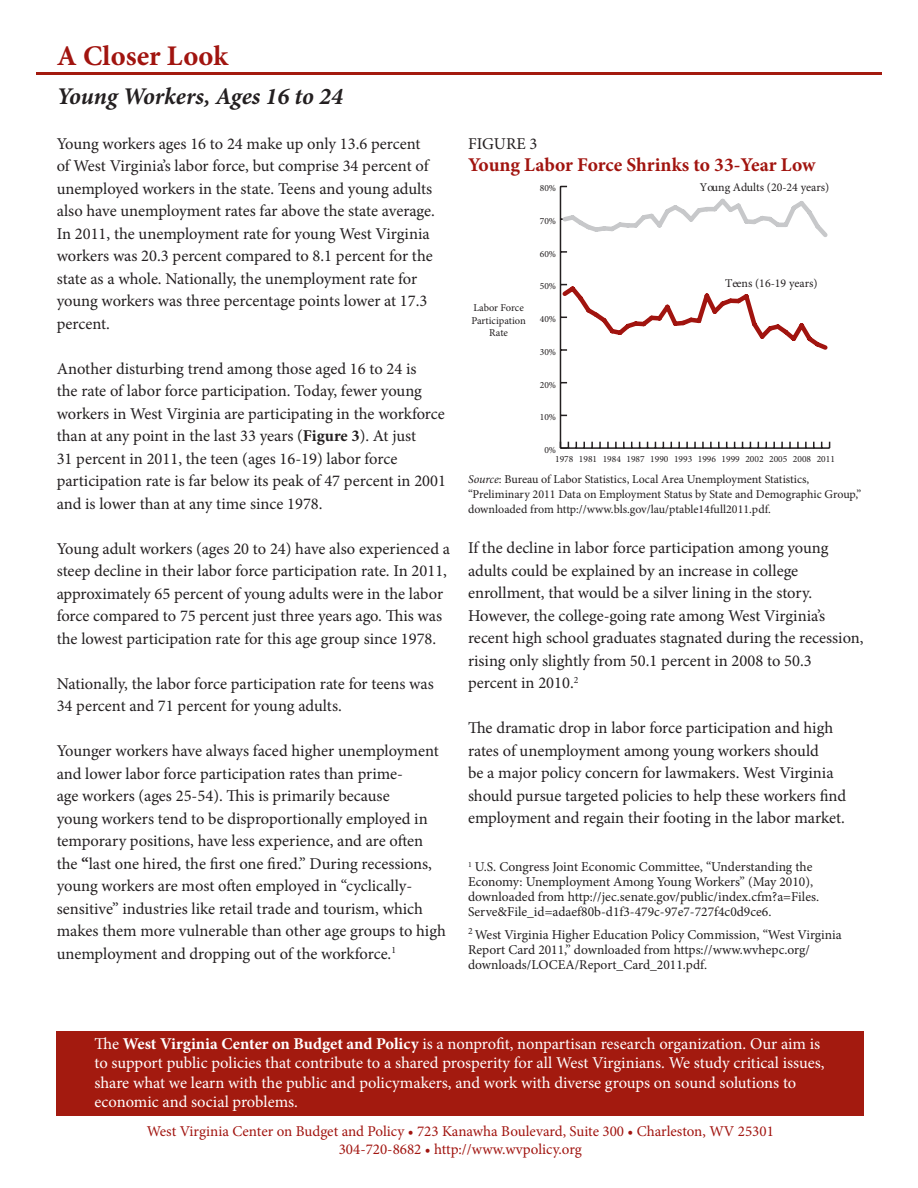
<style>
.page{position:relative;width:918px;height:1188px;background:#fff}
.page>*{position:absolute;margin:0;border:0;box-sizing:border-box;transform-origin:0 0}
.t1{font:700 28.5px "Minion Pro";letter-spacing:.01em;color:#a1140f}
.t2{font:italic 700 24px "Minion Pro";letter-spacing:-.005em;color:#231f20}
.t3{font:700 19.5px "Minion Pro";letter-spacing:-.005em;color:#a1140f}
.t4{font:16.5px/22.5px "Minion Pro";letter-spacing:-.005em;color:#231f20}
.t5{font:16.5px/19.5px "Minion Pro";letter-spacing:-.005em;color:#fff}
.t6{font:15px "Minion Pro";color:#a1140f}
.t7{font:13.5px/15px "Minion Pro";color:#231f20}
.t8{font:12px/15px "Minion Pro";color:#231f20}
.t9{font:11.85px "Minion Pro";color:#231f20}
.t10{font:10.5px/12.6px "Minion Pro";letter-spacing:-.005em;color:#231f20;text-align:center}
.t11{font:9.45px "Minion Pro";color:#231f20}
.s1{font-weight:700}
.s2{font-style:italic}
</style>
<div class="page">
<hr style="left:36px;top:72px;width:846px;height:3px;background:#a31a0f">
<div style="left:57px;top:1031px;width:807px;height:85px;background:#a31a0f"></div>
<hr style="left:560px;top:447px;width:270px;height:2px;background:#231f20">
<hr style="left:560px;top:186px;width:1px;height:262px;background:#231f20">
<svg style="left:560px;top:442px;width:9px;height:7px"></svg>
<svg style="left:561px;top:251px;width:6px;height:2px"></svg>
<svg style="left:559px;top:195px;width:269px;height:46px"></svg>
<svg style="left:559px;top:282px;width:269px;height:71px"></svg>
<p class="t1" style="left:57px;top:36px;width:173px">A Closer Look</p>
<p class="t2" style="left:57px;top:79px;width:288px">Young Workers, Ages 16 to 24</p>
<p class="t4" style="left:57px;top:132px;width:380px">Young workers ages 16 to 24 make up only 13.6 percent of West Virginia’s labor force, but comprise 34 percent of unemployed workers in the state. Teens and young adults also have unemployment rates far above the state average.<br>In 2011, the unemployment rate for young West Virginia workers was 20.3 percent compared to 8.1 percent for the state as a whole. Nationally, the unemployment rate for young workers was three percentage points lower at 17.3 percent.</p>
<p class="t4" style="left:57px;top:357px;width:391px">Another disturbing trend among those aged 16 to 24 is<br>the rate of labor force participation. Today, fewer young workers in West Virginia are participating in the workforce than at any point in the last 33 years (<span class="s1">Figure 3</span>). At just<br>31 percent in 2011, the teen (ages 16-19) labor force participation rate is far below its peak of 47 percent in 2001 and is lower than at any time since 1978.</p>
<p class="t4" style="left:57px;top:537px;width:395px">Young adult workers (ages 20 to 24) have also experienced a steep decline in their labor force participation rate. In 2011, approximately 65 percent of young adults were in the labor force compared to 75 percent just three years ago. This was the lowest participation rate for this age group since 1978.</p>
<p class="t4" style="left:57px;top:672px;width:379px">Nationally, the labor force participation rate for teens was<br>34 percent and 71 percent for young adults.</p>
<p class="t4" style="left:57px;top:740px;width:391px">Younger workers have always faced higher unemployment and lower labor force participation rates than prime-<br>age workers (ages 25-54). This is primarily because<br>young workers tend to be disproportionally employed in temporary positions, have less experience, and are often the <span class="s1">“</span>last one hired, the first one fired.” During recessions, young workers are most often employed in “cyclically&shy;sensitive” industries like retail trade and tourism, which makes them more vulnerable than other age groups to high unemployment and dropping out of the workforce.<sup>1</sup></p>
<p class="t4" style="left:468px;top:132px;width:71px">FIGURE 3</p>
<p class="t3" style="left:468px;top:151px;width:349px">Young Labor Force Shrinks to 33-Year Low</p>
<p class="t11" style="left:540px;top:182px;width:18px">80%</p>
<p class="t9" style="left:700px;top:179px;width:131px">Young Adults (20-24 years)</p>
<p class="t11" style="left:540px;top:214px;width:18px">70%</p>
<p class="t10" style="left:471px;top:301px;width:56px">Labor Force<br>Participation<br>Rate</p>
<p class="t11" style="left:540px;top:247px;width:18px">60%</p>
<p class="t11" style="left:540px;top:280px;width:18px">50%</p>
<p class="t11" style="left:540px;top:313px;width:18px">40%</p>
<p class="t11" style="left:540px;top:345px;width:18px">30%</p>
<p class="t11" style="left:540px;top:378px;width:18px">20%</p>
<p class="t11" style="left:540px;top:411px;width:18px">10%</p>
<p class="t11" style="left:544px;top:444px;width:13px">0%</p>
<p class="t9" style="left:725px;top:275px;width:94px">Teens (16-19 years)</p>
<p class="t11" style="left:555px;top:452px;width:281px">1978 1981 1984 1987 1990 1993 1996 1999 2002 2005 2008 2011</p>
<p class="t8" style="left:468px;top:472px;width:395px"><span class="s2">Source</span>: Bureau of Labor Statistics, Local Area Unemployment Statistics, “Preliminary 2011 Data on Employment Status by State and Demographic Group,” downloaded from http://www.bls.gov/lau/ptable14full2011.pdf.</p>
<p class="t4" style="left:468px;top:537px;width:397px">If the decline in labor force participation among young adults could be explained by an increase in college enrollment, that would be a silver lining in the story.<br>However, the college-going rate among West Virginia’s recent high school graduates stagnated during the recession, rising only slightly from 50.1 percent in 2008 to 50.3 percent in 2010.<sup>2</sup></p>
<p class="t4" style="left:468px;top:717px;width:380px">The dramatic drop in labor force participation and high rates of unemployment among young workers should<br>be a major policy concern for lawmakers. West Virginia should pursue targeted policies to help these workers find employment and regain their footing in the labor market.</p>
<p class="t7" style="left:468px;top:860px;width:353px"><sup>1</sup> U.S. Congress Joint Economic Committee, “Understanding the Economy: Unemployment Among Young Workers” (May 2010), downloaded from http://jec.senate.gov/public/index.cfm?a=Files.<br>Serve&amp;File_id=adaef80b-d1f3-479c-97e7-727f4c0d9ce6.</p>
<p class="t7" style="left:468px;top:927px;width:375px"><sup>2</sup> West Virginia Higher Education Policy Commission, “West Virginia<br>Report Card 2011,” downloaded from https://www.wvhepc.org/ downloads/LOCEA/Report_Card_2011.pdf.</p>
<p class="t5" style="left:94px;top:1034px;width:732px">The <span class="s1">West Virginia Center on Budget and Policy</span> is a nonprofit, nonpartisan research organization. Our aim is to support public policies that contribute to a shared prosperity for all West Virginians. We study critical issues, share what we learn with the public and policymakers, and work with diverse groups on sound solutions to economic and social problems.</p>
<p class="t6" style="left:147px;top:1121px;width:629px">West Virginia Center on Budget and Policy • 723 Kanawha Boulevard, Suite 300 • Charleston, WV 25301</p>
<p class="t6" style="left:339px;top:1139px;width:245px">304-720-8682 • http://www.wvpolicy.org</p>
</div>
